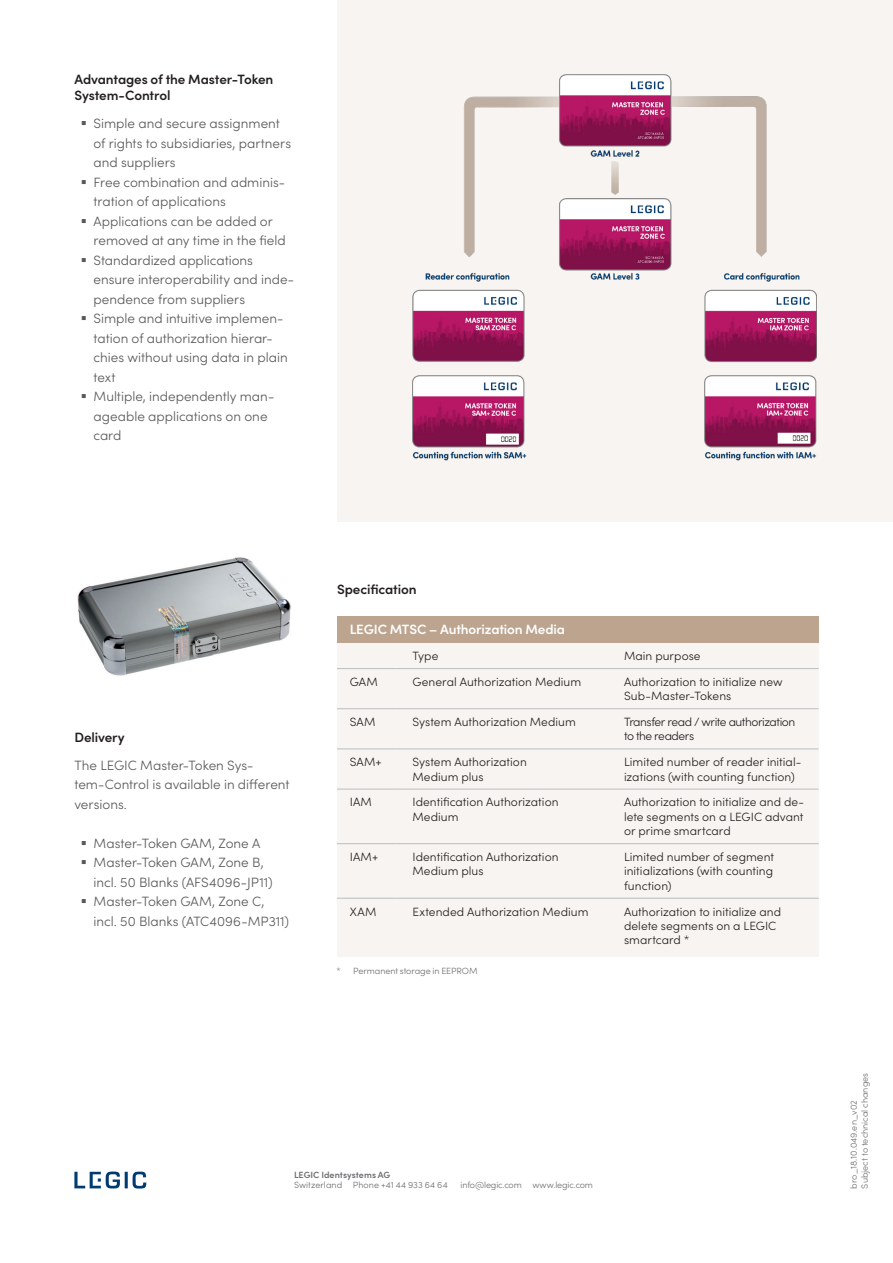
<style>
.page{position:relative;width:893px;height:1263px;background:#fff}
.page>*{position:absolute;margin:0;border:0;box-sizing:border-box;transform-origin:0 0}
.t1{font:300 13.5px/19.5px "Sofia Pro";color:#57585a}
.t2{font:600 13.5px/16.2px "Sofia Pro";letter-spacing:-.01em;color:#231f20}
.t3{font:600 13.5px "Sofia Pro";letter-spacing:-.01em;color:#fff}
.t4{font:300 12px/14.4px "Sofia Pro";color:#231f20}
.t5{font:300 12px/14.4px "Sofia Pro";letter-spacing:-.035em;color:#231f20}
.t6{font:300 9px "Sofia Pro";letter-spacing:-.005em;color:#6c6d70}
.t7{font:600 9px "Sofia Pro";letter-spacing:.005em;color:#6c6d70}
</style>
<div class="page">
<hr style="left:125px;top:1172px;width:3px;height:16px;background:#003c72">
<svg style="left:133px;top:1171px;width:13px;height:17px"></svg>
<svg style="left:74px;top:1171px;width:46px;height:17px"></svg>
<div style="left:337px;top:0;width:556px;height:521px;background:#f7f4f1"></div>
<div style="left:337px;top:616px;width:482px;height:340px;background:#f7f4f1"></div>
<div style="left:337px;top:616px;width:482px;height:27px;background:#bca48f"></div>
<hr style="left:337px;top:668px;width:58px;height:1px;background:#bcbdc0">
<hr style="left:395px;top:668px;width:212px;height:1px;background:#bcbdc0">
<hr style="left:607px;top:668px;width:212px;height:1px;background:#bcbdc0">
<hr style="left:337px;top:708px;width:58px;height:1px;background:#bcbdc0">
<hr style="left:395px;top:708px;width:212px;height:1px;background:#bcbdc0">
<hr style="left:607px;top:708px;width:212px;height:1px;background:#bcbdc0">
<hr style="left:337px;top:749px;width:58px;height:1px;background:#bcbdc0">
<hr style="left:395px;top:749px;width:212px;height:1px;background:#bcbdc0">
<hr style="left:607px;top:749px;width:212px;height:1px;background:#bcbdc0">
<hr style="left:337px;top:789px;width:58px;height:1px;background:#bcbdc0">
<hr style="left:395px;top:789px;width:212px;height:1px;background:#bcbdc0">
<hr style="left:607px;top:789px;width:212px;height:1px;background:#bcbdc0">
<hr style="left:337px;top:843px;width:58px;height:1px;background:#bcbdc0">
<hr style="left:395px;top:843px;width:212px;height:1px;background:#bcbdc0">
<hr style="left:607px;top:843px;width:212px;height:1px;background:#bcbdc0">
<hr style="left:337px;top:898px;width:58px;height:1px;background:#bcbdc0">
<hr style="left:395px;top:898px;width:212px;height:1px;background:#bcbdc0">
<hr style="left:607px;top:898px;width:212px;height:1px;background:#bcbdc0">
<img style="left:413px;top:74px;width:404px;height:387px">
<img style="left:77px;top:557px;width:214px;height:119px">
<p class="t2" style="left:74px;top:70px;width:201px">Advantages of the Master-Token<br>System-Control</p>
<p class="t1" style="left:94px;top:113px;width:199px;text-indent:-13px">▪ Simple and secure assignment of rights to subsidiaries, partners and suppliers</p>
<p class="t1" style="left:94px;top:171px;width:193px;text-indent:-13px">▪ Free combination and adminis&shy;tration of applications</p>
<p class="t1" style="left:94px;top:210px;width:194px;text-indent:-13px">▪ Applications can be added or removed at any time in the field</p>
<p class="t1" style="left:94px;top:249px;width:202px;text-indent:-13px">▪ Standardized applications ensure interoperability and inde&shy;pendence from suppliers</p>
<p class="t1" style="left:94px;top:308px;width:196px;text-indent:-13px">▪ Simple and intuitive implemen&shy;tation of authorization hierar&shy;chies without using data in plain text</p>
<p class="t1" style="left:94px;top:386px;width:182px;text-indent:-13px">▪ Multiple, independently man&shy;ageable applications on one card</p>
<p class="t2" style="left:74px;top:728px;width:52px">Delivery</p>
<p class="t1" style="left:74px;top:755px;width:217px">The LEGIC Master-Token Sys&shy;tem-Control is available in different versions.</p>
<p class="t1" style="left:81px;top:833px;width:181px">▪ Master-Token GAM, Zone A</p>
<p class="t1" style="left:94px;top:852px;width:181px;text-indent:-13px">▪ Master-Token GAM, Zone B, incl. 50 Blanks (AFS4096-JP11)</p>
<p class="t1" style="left:94px;top:891px;width:197px;text-indent:-13px">▪ Master-Token GAM, Zone C, incl. 50 Blanks (ATC4096-MP311)</p>
<p class="t2" style="left:337px;top:581px;width:81px">Specification</p>
<p class="t3" style="left:350px;top:619px;width:217px">LEGIC MTSC – Authorization Media</p>
<p class="t4" style="left:412px;top:648px;width:28px">Type</p>
<p class="t4" style="left:624px;top:648px;width:78px">Main purpose</p>
<p class="t4" style="left:350px;top:674px;width:30px">GAM</p>
<p class="t4" style="left:412px;top:674px;width:170px">General Authorization Medium</p>
<p class="t4" style="left:624px;top:674px;width:160px">Authorization to initialize new<br>Sub-Master-Tokens</p>
<p class="t4" style="left:350px;top:714px;width:27px">SAM</p>
<p class="t4" style="left:412px;top:714px;width:165px">System Authorization Medium</p>
<p class="t5" style="left:624px;top:714px;width:173px">Transfer read / write authorization to the readers</p>
<p class="t4" style="left:350px;top:754px;width:34px">SAM+</p>
<p class="t4" style="left:412px;top:754px;width:116px">System Authorization<br>Medium plus</p>
<p class="t4" style="left:624px;top:754px;width:179px">Limited number of reader initial&shy;izations (with counting function)</p>
<p class="t4" style="left:350px;top:794px;width:24px">IAM</p>
<p class="t4" style="left:412px;top:794px;width:148px">Identification Authorization<br>Medium</p>
<p class="t4" style="left:624px;top:794px;width:181px;text-align:justify">Authorization to initialize and de&shy;lete segments on a LEGIC advant or prime smartcard</p>
<p class="t4" style="left:350px;top:849px;width:30px">IAM+</p>
<p class="t4" style="left:412px;top:849px;width:148px">Identification Authorization<br>Medium plus</p>
<p class="t4" style="left:624px;top:849px;width:152px;text-align:justify">Limited number of segment initializations (with counting function)</p>
<p class="t4" style="left:350px;top:903px;width:28px">XAM</p>
<p class="t4" style="left:412px;top:903px;width:178px">Extended Authorization Medium</p>
<p class="t4" style="left:624px;top:903px;width:159px">Authorization to initialize and delete segments on a LEGIC smartcard *</p>
<p class="t6" style="left:337px;top:964px;width:142px">* Permanent storage in EEPROM</p>
<p class="t7" style="left:294px;top:1167px;width:98px">LEGIC Identsystems AG</p>
<p class="t6" style="left:294px;top:1179px;width:155px">Switzerland Phone +41 44 933 64 64</p>
<p class="t6" style="left:461px;top:1179px;width:134px">info@legic.com www.legic.com</p>
<p class="t6" style="left:858px;top:1188px;width:117px;rotate:-90deg">Subject to technical changes</p>
<p class="t6" style="left:847px;top:1188px;width:90px;rotate:-90deg">bro_18.10.049.en_v02</p>
</div>
